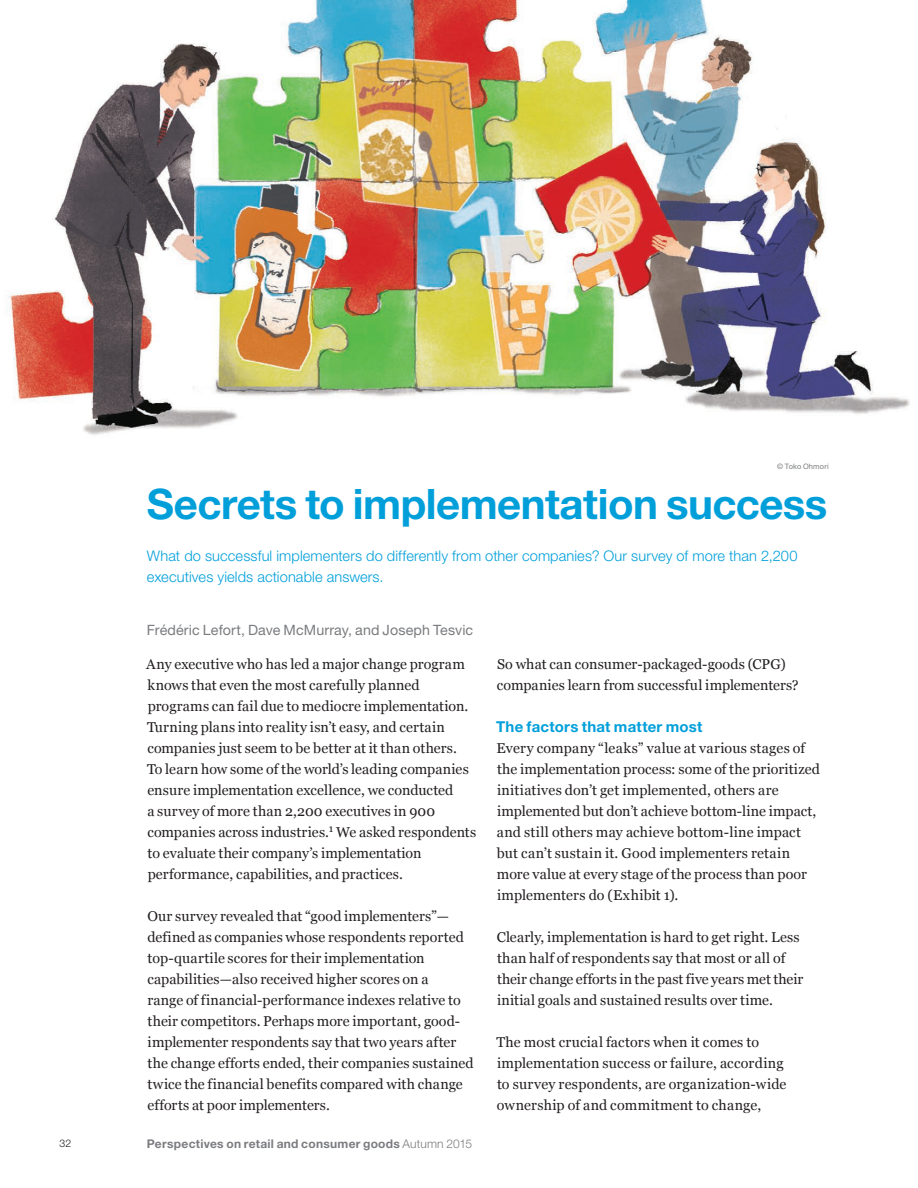
<style>
.page{position:relative;width:918px;height:1188px;background:#fff}
.page>*{position:absolute;margin:0;border:0;box-sizing:border-box;transform-origin:0 0}
.t1{font:700 42px "Helvetica Neue LT Std";letter-spacing:-.015em;color:#009fda}
.t2{font:700 15px "Helvetica Neue LT Std";letter-spacing:.015em;color:#009fda}
.t3{font:300 14.7px/21px "Helvetica Neue LT Std";letter-spacing:.005em;color:#009fda}
.t4{font:14.25px/21px "Georgia";letter-spacing:.005em;color:#231f20}
.t5{font:14.25px "Helvetica Neue LT Std";letter-spacing:.005em;color:#7a7c7f}
.t6{font:700 12px "Helvetica Neue LT Std";letter-spacing:.025em;color:#7a7c7f}
.t7{font:300 10.5px "Helvetica Neue LT Std";color:#231f20}
.t8{font:7.5px "Helvetica Neue LT Std";letter-spacing:.02em;color:#7a7c7f}
.s1{font-weight:300}
</style>
<div class="page">
<img style="left:6px;top:0;width:904px;height:435px">
<p class="t8" style="left:777px;top:461px;width:53px">© Toko Ohmori</p>
<h1 class="t1" style="left:147px;top:478px;width:682px">Secrets to implementation success</h1>
<p class="t3" style="left:147px;top:545px;width:652px">What do successful implementers do differently from other companies? Our survey of more than 2,200 executives yields actionable answers.</p>
<p class="t5" style="left:147px;top:621px;width:328px">Frédéric Lefort, Dave McMurray, and Joseph Tesvic</p>
<p class="t4" style="left:146px;top:653px;width:331px">Any executive who has led a major change program knows that even the most carefully planned programs can fail due to mediocre implementation.<br>Turning plans into reality isn’t easy, and certain companies just seem to be better at it than others.<br>To learn how some of the world’s leading companies ensure implementation excellence, we conducted<br>a survey of more than 2,200 executives in 900 companies across industries.<sup>1</sup> We asked respondents to evaluate their company’s implementation performance, capabilities, and practices.</p>
<p class="t4" style="left:147px;top:905px;width:328px">Our survey revealed that “good implementers”— defined as companies whose respondents reported top-quartile scores for their implementation capabilities—also received higher scores on a<br>range of financial-performance indexes relative to their competitors. Perhaps more important, good&shy;implementer respondents say that two years after the change efforts ended, their companies sustained twice the financial benefits compared with change efforts at poor implementers.</p>
<p class="t7" style="left:60px;top:1137px;width:13px">32</p>
<p class="t6" style="left:147px;top:1136px;width:327px">Perspectives on retail and consumer goods <span class="s1">Autumn 2015</span></p>
<p class="t4" style="left:497px;top:653px;width:303px">So what can consumer-packaged-goods (CPG) companies learn from successful implementers?</p>
<p class="t2" style="left:496px;top:717px;width:208px">The factors that matter most</p>
<p class="t4" style="left:497px;top:737px;width:325px">Every company “leaks” value at various stages of the implementation process: some of the prioritized initiatives don’t get implemented, others are implemented but don’t achieve bottom-line impact, and still others may achieve bottom-line impact but can’t sustain it. Good implementers retain more value at every stage of the process than poor implementers do (Exhibit 1).</p>
<p class="t4" style="left:497px;top:926px;width:308px">Clearly, implementation is hard to get right. Less than half of respondents say that most or all of their change efforts in the past five years met their initial goals and sustained results over time.</p>
<p class="t4" style="left:497px;top:1031px;width:291px">The most crucial factors when it comes to implementation success or failure, according to survey respondents, are organization-wide ownership of and commitment to change,</p>
</div>
